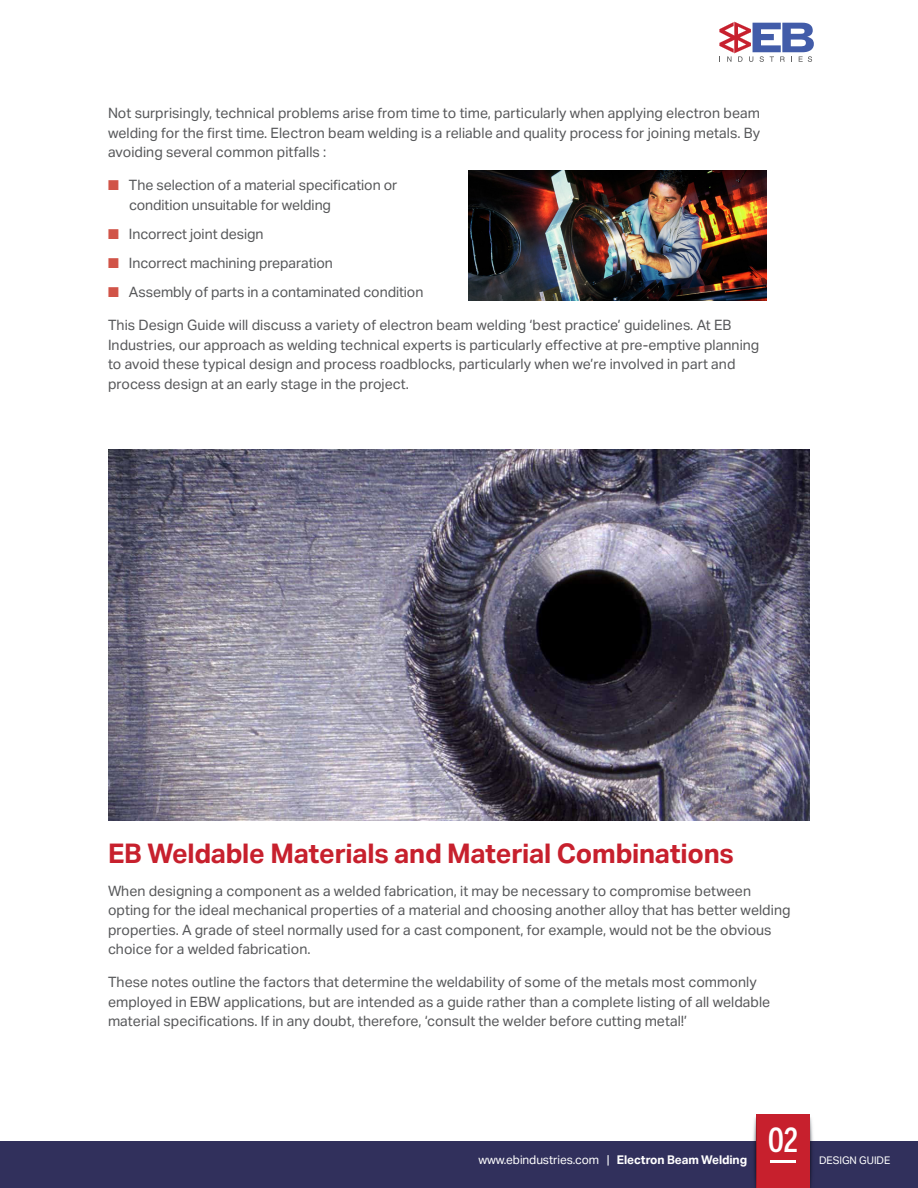
<style>
.page{position:relative;width:918px;height:1188px;background:#fff}
.page>*{position:absolute;margin:0;border:0;box-sizing:border-box;transform-origin:0 0}
.t1{font:500 33px "Benton Sans Compressed";color:#fff}
.t2{font:700 27px "Aktiv Grotesk Arbc";letter-spacing:-.01em;color:#c7202d}
.t3{font:14.25px/19.5px "Aktiv Grotesk Arbc";color:#57585a}
.t4{font:12px "Aktiv Grotesk Arbc";letter-spacing:-.01em;color:#fff}
.t5{font:10.5px "Aktiv Grotesk Arbc";color:#fff}
.s1{color:#d15448}
.s2{font-weight:700}
</style>
<div class="page">
<svg style="left:719px;top:22px;width:95px;height:40px"></svg>
<div style="left:0;top:1142px;width:918px;height:46px;background:#31305c"></div>
<div style="left:756px;top:1115px;width:54px;height:73px;background:#c7202d"></div>
<hr style="left:770px;top:1160px;width:26px;height:2px;background:#fff">
<img style="left:810px;top:1117px;width:5px;height:71px">
<img style="left:752px;top:1117px;width:4px;height:71px">
<img style="left:468px;top:171px;width:299px;height:129px">
<img style="left:108px;top:449px;width:702px;height:372px">
<p class="t3" style="left:108px;top:104px;width:654px;text-align:justify">Not surprisingly, technical problems arise from time to time, particularly when applying electron beam welding for the first time. Electron beam welding is a reliable and quality process for joining metals. By avoiding several common pitfalls :</p>
<p class="t3" style="left:129px;top:176px;width:270px;text-indent:-21px"><span class="s1">■</span> The selection of a material specification or condition unsuitable for welding</p>
<p class="t3" style="left:108px;top:224px;width:157px"><span class="s1">■</span> Incorrect joint design</p>
<p class="t3" style="left:108px;top:253px;width:227px"><span class="s1">■</span> Incorrect machining preparation</p>
<p class="t3" style="left:108px;top:283px;width:317px"><span class="s1">■</span> Assembly of parts in a contaminated condition</p>
<p class="t3" style="left:108px;top:316px;width:653px">This Design Guide will discuss a variety of electron beam welding ‘best practice’ guidelines. At EB Industries, our approach as welding technical experts is particularly effective at pre-emptive planning to avoid these typical design and process roadblocks, particularly when we’re involved in part and process design at an early stage in the project.</p>
<p class="t2" style="left:108px;top:837px;width:628px">EB Weldable Materials and Material Combinations</p>
<p class="t3" style="left:108px;top:881px;width:684px">When designing a component as a welded fabrication, it may be necessary to compromise between opting for the ideal mechanical properties of a material and choosing another alloy that has better welding properties. A grade of steel normally used for a cast component, for example, would not be the obvious choice for a welded fabrication.</p>
<p class="t3" style="left:108px;top:972px;width:664px">These notes outline the factors that determine the weldability of some of the metals most commonly employed in EBW applications, but are intended as a guide rather than a complete listing of all weldable material specifications. If in any doubt, therefore, ‘consult the welder before cutting metal!’</p>
<p class="t1" style="left:768px;top:1120px;width:31px">02</p>
<p class="t4" style="left:478px;top:1153px;width:270px">www.ebindustries.com | <span class="s2">Electron Beam Welding</span></p>
<p class="t5" style="left:819px;top:1154px;width:73px">DESIGN GUIDE</p>
</div>
